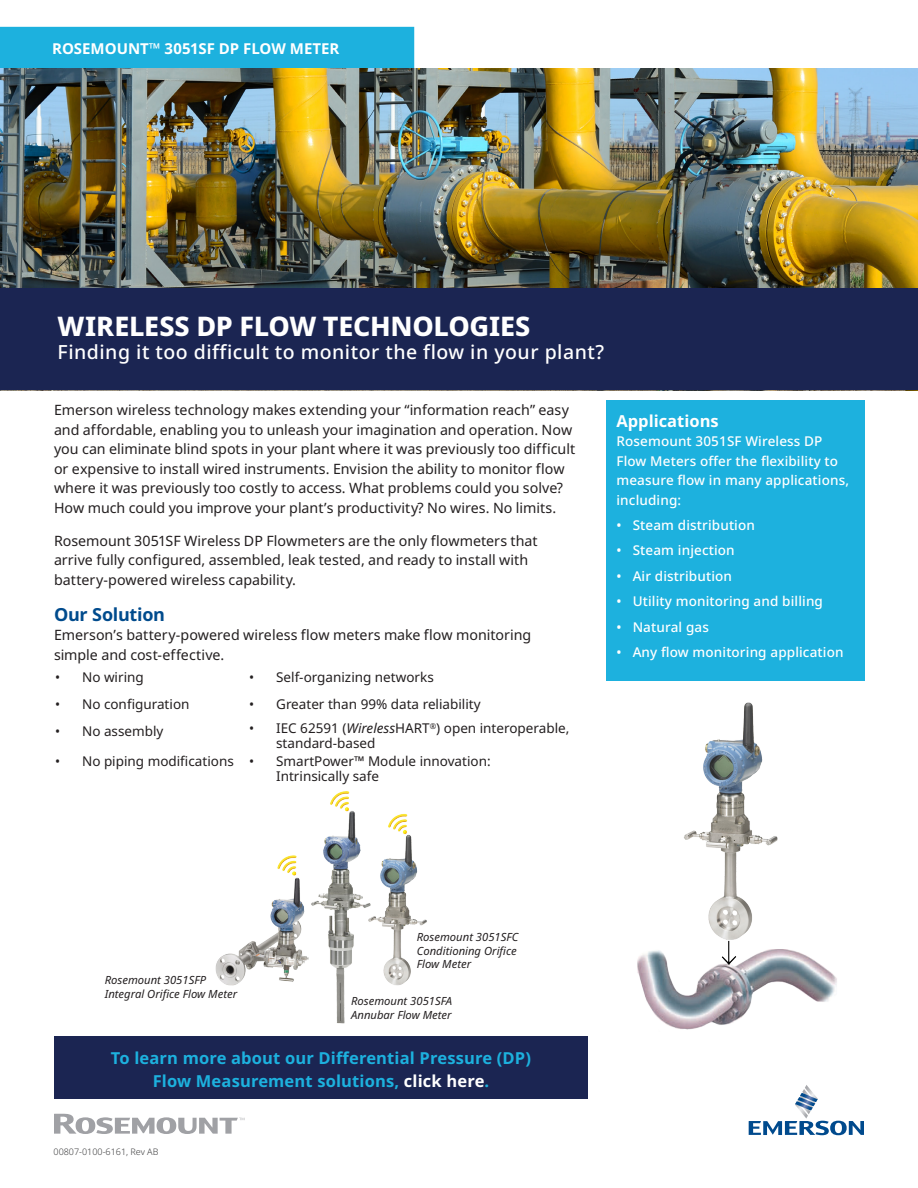
<style>
.page{position:relative;width:918px;height:1188px;background:#fff}
.page>*{position:absolute;margin:0;border:0;box-sizing:border-box;transform-origin:0 0}
.Headline-Reversed-Paragraph_18_20{font:800 27px "Noto Sans";letter-spacing:-.01em;color:#fff}
.Headline-Reversed-Paragraph_18_20-2{font:500 19.5px "Noto Sans";letter-spacing:.025em;color:#fff}
.Subhead-Paragraph-Blue_12_15{font:700 18px "Noto Sans";letter-spacing:-.015em;color:#004b8d}
.t1{font:700 16.5px "Noto Sans";letter-spacing:.01em;color:#1db1de}
.Sidebar-Headline-Reverse_11_15{font:700 16.5px "Noto Sans";color:#fff}
.Page_Header-Blue_10_15{font:700 15px "Noto Sans";color:#fff}
.Subhead-Paragraph-Blue_12_15-2{font:14.25px/19.5px "Noto Sans";color:#231f20}
.t2{font:13.5px/15px "Noto Sans";color:#231f20}
.Sidebar-Headline-Reverse_11_15-2{font:500 13.5px/19.5px "Noto Sans";letter-spacing:.01em;color:#fff}
.t3{font:italic 11.25px/13.5px "Noto Sans";color:#231f20}
.Document_Number_Black_6_7{font:300 9px "Noto Sans";color:#3e3e3f}
.s1{font-style:italic}
.s2{color:#fff}
</style>
<div class="page">
<img style="left:215px;top:791px;width:212px;height:233px">
<div style="left:0;top:27px;width:414px;height:41px;background:#1db1de"></div>
<img style="left:0;top:68px;width:918px;height:221px">
<svg style="left:749px;top:1085px;width:114px;height:50px"></svg>
<div style="left:54px;top:1036px;width:534px;height:63px;background:#1b2552"></div>
<div style="left:0;top:289px;width:918px;height:101px;background:#1b2552"></div>
<div style="left:606px;top:400px;width:259px;height:281px;background:#1db1de"></div>
<img style="left:637px;top:702px;width:200px;height:328px">
<svg style="left:54px;top:1114px;width:190px;height:20px"></svg>
<p class="Page_Header-Blue_10_15" style="left:52px;top:40px;width:289px">ROSEMOUNT™ 3051SF DP FLOW METER</p>
<p class="Headline-Reversed-Paragraph_18_20" style="left:58px;top:311px;width:474px">WIRELESS DP FLOW TECHNOLOGIES</p>
<p class="Headline-Reversed-Paragraph_18_20-2" style="left:58px;top:341px;width:548px">Finding it too difficult to monitor the flow in your plant?</p>
<p class="Subhead-Paragraph-Blue_12_15-2" style="left:54px;top:400px;width:523px">Emerson wireless technology makes extending your “information reach” easy and affordable, enabling you to unleash your imagination and operation. Now you can eliminate blind spots in your plant where it was previously too difficult or expensive to install wired instruments. Envision the ability to monitor flow where it was previously too costly to access. What problems could you solve?<br>How much could you improve your plant’s productivity? No wires. No limits.</p>
<p class="Subhead-Paragraph-Blue_12_15-2" style="left:54px;top:531px;width:485px">Rosemount 3051SF Wireless DP Flowmeters are the only flowmeters that arrive fully configured, assembled, leak tested, and ready to install with battery-powered wireless capability.</p>
<p class="Subhead-Paragraph-Blue_12_15" style="left:54px;top:604px;width:113px">Our Solution</p>
<p class="Subhead-Paragraph-Blue_12_15-2" style="left:54px;top:625px;width:479px">Emerson’s battery-powered wireless flow meters make flow monitoring simple and cost-effective.</p>
<p class="t2" style="left:55px;top:670px;width:90px">• No wiring</p>
<p class="t2" style="left:249px;top:670px;width:186px">• Self-organizing networks</p>
<p class="t2" style="left:55px;top:697px;width:136px">• No configuration</p>
<p class="t2" style="left:249px;top:697px;width:233px">• Greater than 99% data reliability</p>
<p class="t2" style="left:55px;top:724px;width:110px">• No assembly</p>
<p class="t2" style="left:276px;top:721px;width:295px;text-indent:-27px">• IEC 62591 (<span class="s1">Wireless</span>HART<sup>®</sup>) open interoperable, standard-based</p>
<p class="t2" style="left:55px;top:754px;width:180px">• No piping modifications</p>
<p class="t2" style="left:276px;top:754px;width:216px;text-indent:-27px">• SmartPower™ Module innovation:<br>Intrinsically safe</p>
<p class="Sidebar-Headline-Reverse_11_15" style="left:616px;top:411px;width:104px">Applications</p>
<p class="Sidebar-Headline-Reverse_11_15-2" style="left:616px;top:432px;width:234px">Rosemount 3051SF Wireless DP<br>Flow Meters offer the flexibility to measure flow in many applications, including:</p>
<p class="Sidebar-Headline-Reverse_11_15-2" style="left:616px;top:516px;width:140px">• Steam distribution</p>
<p class="Sidebar-Headline-Reverse_11_15-2" style="left:616px;top:541px;width:120px">• Steam injection</p>
<p class="Sidebar-Headline-Reverse_11_15-2" style="left:616px;top:566px;width:117px">• Air distribution</p>
<p class="Sidebar-Headline-Reverse_11_15-2" style="left:616px;top:592px;width:208px">• Utility monitoring and billing</p>
<p class="Sidebar-Headline-Reverse_11_15-2" style="left:616px;top:617px;width:94px">• Natural gas</p>
<p class="Sidebar-Headline-Reverse_11_15-2" style="left:616px;top:643px;width:229px">• Any flow monitoring application</p>
<p class="t3" style="left:105px;top:974px;width:103px">Rosemount 3051SFP</p>
<p class="t3" style="left:105px;top:987px;width:134px">Integral Orifice Flow Meter</p>
<p class="t3" style="left:417px;top:930px;width:103px">Rosemount 3051SFC</p>
<p class="t3" style="left:417px;top:944px;width:101px">Conditioning Orifice<br>Flow Meter</p>
<p class="t3" style="left:351px;top:995px;width:103px">Rosemount 3051SFA</p>
<p class="t3" style="left:351px;top:1008px;width:102px">Annubar Flow Meter</p>
<p class="t1" style="left:111px;top:1049px;width:422px">To learn more about our Differential Pressure (DP)</p>
<p class="t1" style="left:153px;top:1071px;width:338px">Flow Measurement solutions, <span class="s2">click here</span>.</p>
<p class="Document_Number_Black_6_7" style="left:54px;top:1146px;width:106px">00807-0100-6161, Rev AB</p>
</div>
